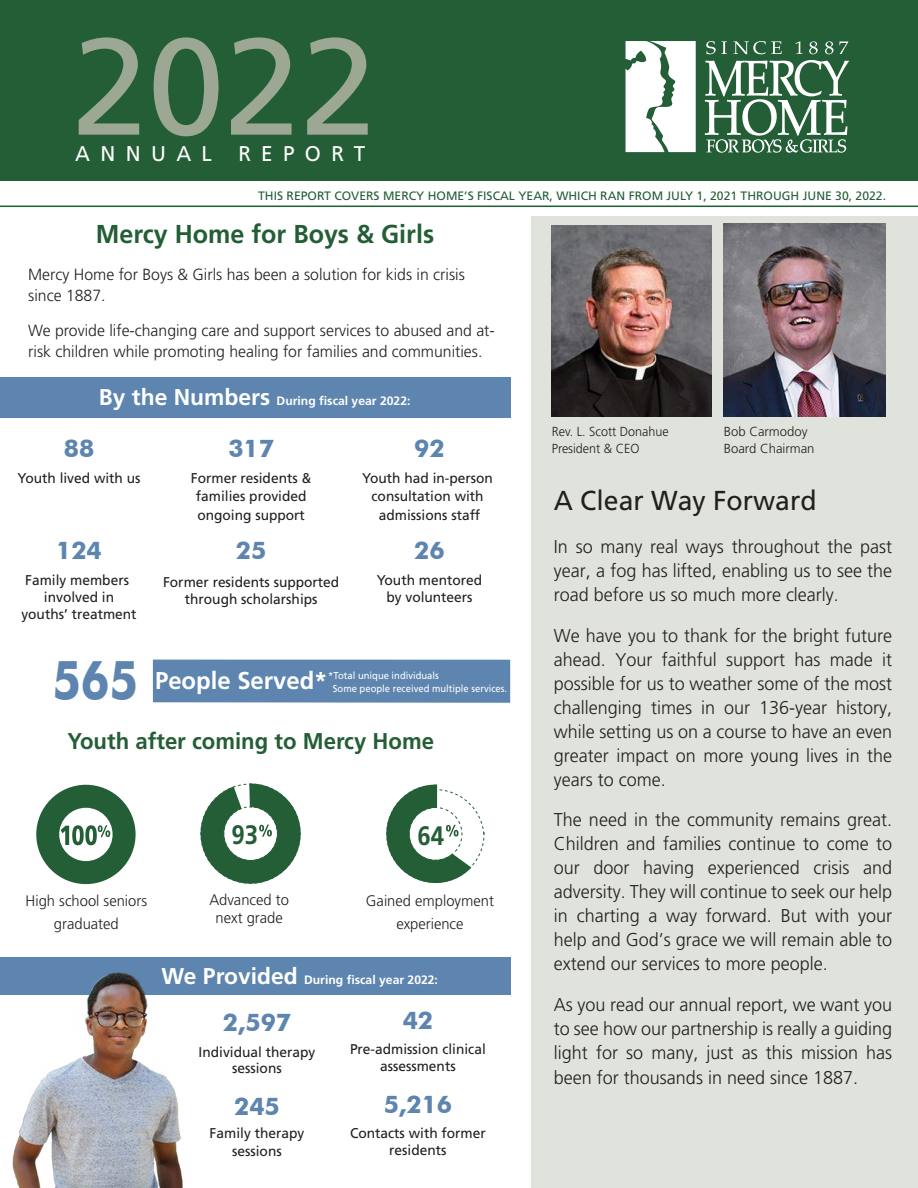
<style>
.page{position:relative;width:918px;height:1188px;background:#fff}
.page>*{position:absolute;margin:0;border:0;box-sizing:border-box;transform-origin:0 0}
.t1{font:136.95px "Frutiger LT Std";color:#9ca893}
.t2{font:700 55.2px "Futura BT";color:#5d85b0;scale:.83 1}
.t3{font:27.45px "Frutiger LT Std";color:#221f1f}
.t4{font:700 26.7px "Frutiger LT Std";color:#245e36;scale:.9 1}
.t5{font:700 25.8px "Frutiger LT Std";color:#245e36}
.t6{font:700 24.3px "Futura BT";color:#5d85b0}
.t7{font:700 24.3px "Frutiger LT Std";color:#fff}
.t8{font:700 22.8px "Frutiger LT Std";color:#245e36}
.t9{font:21.3px "Frutiger LT Std";letter-spacing:.5em;color:#fff}
.t10{font:300 18.6px/24px "Frutiger LT Std";color:#221f1f;text-align:justify}
.t11{font:300 16.2px/21.3px "Frutiger LT Std";color:#221f1f}
.t12{font:300 15.15px/22.8px "Frutiger LT Std";color:#221f1f;text-align:center}
.t13{font:14.1px/16.5px "Frutiger LT Std";color:#221f1f;text-align:center}
.t14{font:300 13.05px/16.8px "Frutiger LT Std";color:#221f1f;scale:.96 1}
.t15{font:300 13.05px/16.8px "Frutiger LT Std";color:#221f1f}
.t16{font:12.15px "Frutiger LT Std";color:#245e36}
.t17{font:700 12.15px "Frutiger LT Std";color:#fff}
.t18{font:10.05px "Frutiger LT Std";color:#fff;scale:.94 1}
.s1{font-size:22.8px}
</style>
<div class="page">
<div style="left:532px;top:217px;width:386px;height:971px;background:#e0e2dc"></div>
<div style="left:0;top:957px;width:510px;height:37px;background:#5d85b0"></div>
<svg style="left:386px;top:784px;width:99px;height:99px"></svg>
<svg style="left:200px;top:783px;width:101px;height:101px"></svg>
<div style="left:0;top:0;width:918px;height:180px;background:#245e36"></div>
<svg style="left:626px;top:41px;width:70px;height:111px;background:#e4ebe7"></svg>
<svg style="left:706px;top:41px;width:21px;height:13px"></svg>
<svg style="left:733px;top:41px;width:49px;height:13px"></svg>
<svg style="left:796px;top:41px;width:7px;height:13px"></svg>
<svg style="left:809px;top:41px;width:9px;height:13px"></svg>
<svg style="left:825px;top:41px;width:23px;height:13px"></svg>
<svg style="left:705px;top:60px;width:144px;height:93px"></svg>
<hr style="left:0;top:206px;width:918px;height:1px;background:#245e36">
<img style="left:551px;top:225px;width:160px;height:191px">
<div style="left:0;top:377px;width:510px;height:41px;background:#5d85b0"></div>
<div style="left:153px;top:660px;width:357px;height:43px;background:#5d85b0"></div>
<div style="left:36px;top:785px;width:100px;height:99px;background:#245e36;border-radius:50%"></div>
<div style="left:59px;top:808px;width:54px;height:53px;background:#fff;border-radius:50%"></div>
<svg style="left:61px;top:825px;width:49px;height:20px"></svg>
<img style="left:723px;top:224px;width:162px;height:192px">
<img style="left:4px;top:972px;width:197px;height:216px">
<h1 class="t1" style="left:72px;top:30px;width:306px">2022</h1>
<p class="t9" style="left:75px;top:145px;width:292px">ANNUAL REPORT</p>
<p class="t16" style="left:258px;top:191px;width:629px">THIS REPORT COVERS MERCY HOME’S FISCAL YEAR, WHICH RAN FROM JULY 1, 2021 THROUGH JUNE 30, 2022.</p>
<h3 class="t5" style="left:96px;top:224px;width:340px">Mercy Home for Boys &amp; Girls</h3>
<p class="t11" style="left:28px;top:265px;width:438px">Mercy Home for Boys &amp; Girls has been a solution for kids in crisis since 1887.</p>
<p class="t11" style="left:28px;top:321px;width:468px">We provide life-changing care and support services to abused and at&shy;risk children while promoting healing for families and communities.</p>
<p class="t17" style="left:99px;top:396px;width:313px"><span class="s1">By the Numbers</span> During fiscal year 2022:</p>
<h3 class="t6" style="left:64px;top:440px;width:32px">88</h3>
<h3 class="t6" style="left:228px;top:440px;width:47px">317</h3>
<h3 class="t6" style="left:414px;top:440px;width:32px">92</h3>
<p class="t13" style="left:18px;top:471px;width:125px">Youth lived with us</p>
<p class="t13" style="left:191px;top:471px;width:122px">Former residents &amp;</p>
<p class="t13" style="left:362px;top:471px;width:132px">Youth had in-person</p>
<p class="t13" style="left:196px;top:489px;width:112px">families provided</p>
<p class="t13" style="left:372px;top:489px;width:114px">consultation with</p>
<p class="t13" style="left:197px;top:507px;width:109px">ongoing support</p>
<p class="t13" style="left:379px;top:507px;width:103px">admissions staff</p>
<h3 class="t6" style="left:56px;top:542px;width:47px">124</h3>
<h3 class="t6" style="left:236px;top:542px;width:32px">25</h3>
<h3 class="t6" style="left:414px;top:542px;width:32px">26</h3>
<p class="t13" style="left:25px;top:573px;width:105px">Family members</p>
<p class="t13" style="left:377px;top:573px;width:107px">Youth mentored</p>
<p class="t13" style="left:44px;top:590px;width:72px">involved in</p>
<p class="t13" style="left:386px;top:590px;width:88px">by volunteers</p>
<p class="t13" style="left:21px;top:607px;width:117px">youths’ treatment</p>
<p class="t13" style="left:163px;top:575px;width:178px">Former residents supported through scholarships</p>
<h2 class="t2" style="left:52px;top:660px;width:105px">565</h2>
<h3 class="t7" style="left:155px;top:670px;width:174px">People Served*</h3>
<p class="t8" style="left:67px;top:732px;width:368px">Youth after coming to Mercy Home</p>
<p class="t18" style="left:328px;top:672px;width:119px">*Total unique individuals</p>
<p class="t18" style="left:333px;top:684px;width:187px">Some people received multiple services.</p>
<h3 class="t4" style="left:231px;top:824px;width:31px">93</h3>
<h3 class="t4" style="left:417px;top:824px;width:31px">64</h3>
<p class="t12" style="left:26px;top:890px;width:123px">High school seniors graduated</p>
<p class="t12" style="left:209px;top:892px;width:81px;line-height:18.3px">Advanced to next grade</p>
<p class="t12" style="left:366px;top:891px;width:129px">Gained employment experience</p>
<p class="t17" style="left:161px;top:974px;width:278px"><span class="s1">We Provided</span> During fiscal year 2022:</p>
<h3 class="t6" style="left:223px;top:1013px;width:70px">2,597</h3>
<h3 class="t6" style="left:403px;top:1011px;width:32px">42</h3>
<p class="t13" style="left:199px;top:1045px;width:118px">Individual therapy</p>
<p class="t13" style="left:350px;top:1042px;width:137px">Pre-admission clinical</p>
<p class="t13" style="left:232px;top:1061px;width:51px">sessions</p>
<p class="t13" style="left:380px;top:1059px;width:77px">assessments</p>
<h3 class="t6" style="left:234px;top:1097px;width:47px">245</h3>
<h3 class="t6" style="left:384px;top:1095px;width:70px">5,216</h3>
<p class="t13" style="left:210px;top:1126px;width:96px">Family therapy</p>
<p class="t13" style="left:350px;top:1126px;width:137px">Contacts with former</p>
<p class="t13" style="left:232px;top:1144px;width:51px">sessions</p>
<p class="t13" style="left:389px;top:1143px;width:59px">residents</p>
<p class="t14" style="left:552px;top:424px;width:123px">Rev. L. Scott Donahue<br>President &amp; CEO</p>
<p class="t15" style="left:724px;top:424px;width:92px">Bob Carmodoy<br>Board Chairman</p>
<h3 class="t3" style="left:554px;top:489px;width:264px">A Clear Way Forward</h3>
<p class="t10" style="left:554px;top:536px;width:340px">In so many real ways throughout the past year, a fog has lifted, enabling us to see the road before us so much more clearly.</p>
<p class="t10" style="left:554px;top:625px;width:340px">We have you to thank for the bright future ahead. Your faithful support has made it possible for us to weather some of the most challenging times in our 136-year history, while setting us on a course to have an even greater impact on more young lives in the years to come.</p>
<p class="t10" style="left:554px;top:809px;width:340px">The need in the community remains great.<br>Children and families continue to come to our door having experienced crisis and adversity. They will continue to seek our help in charting a way forward. But with your help and God’s grace we will remain able to extend our services to more people.</p>
<p class="t10" style="left:554px;top:993px;width:340px;line-height:24.5px">As you read our annual report, we want you to see how our partnership is really a guiding light for so many, just as this mission has been for thousands in need since 1887.</p>
</div>
